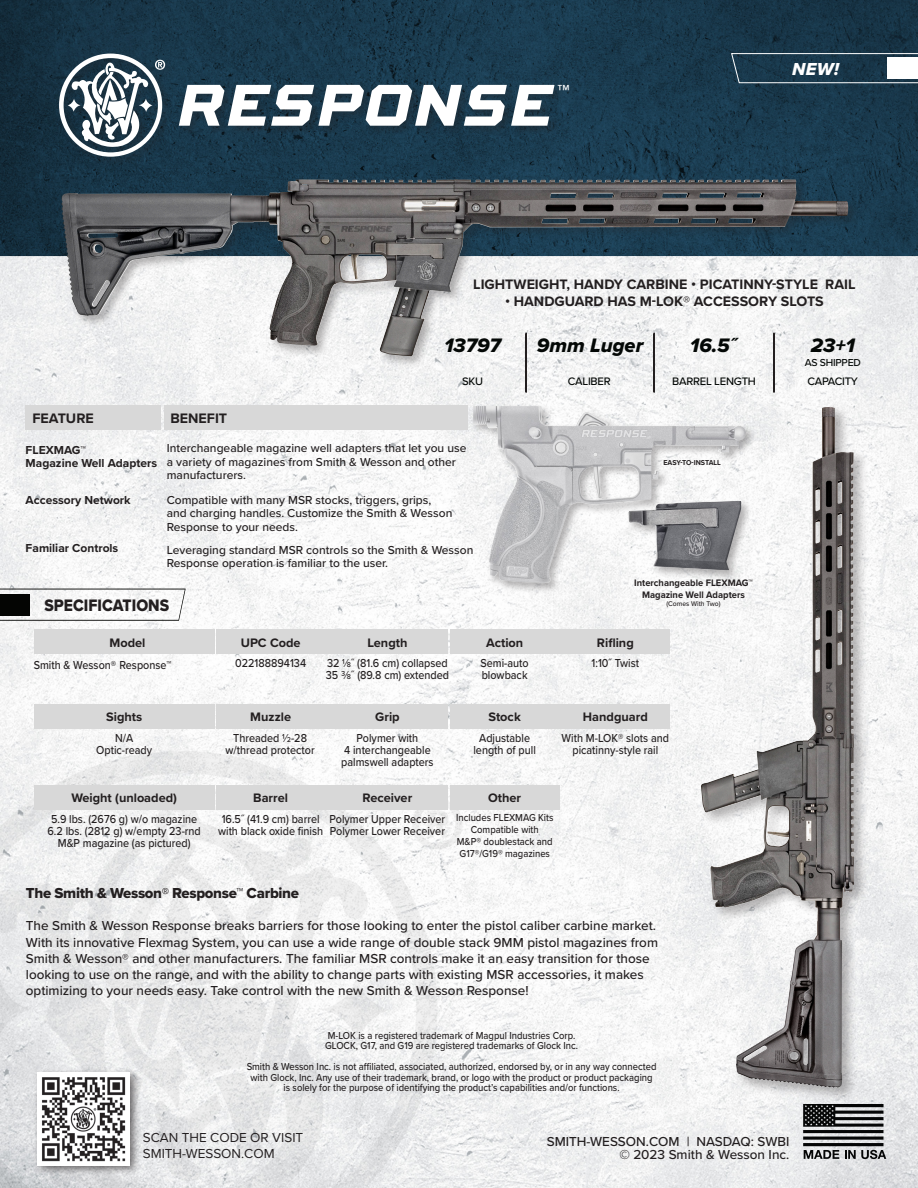
<style>
.page{position:relative;width:918px;height:1188px;background:#fff}
.page>*{position:absolute;margin:0;border:0;box-sizing:border-box;transform-origin:0 0}
.t1{font:italic 800 62.55px "Sweet Square Pro";color:#fff}
.t2{font:20.25px "Proxima Nova Extrabld It";color:#040806}
.t3{font:18px "Proxima Nova Extrabld It";color:#fff}
.t4{font:17.25px "Proxima Nova Extrabld";color:#231f20;scale:.9 1}
.t5{font:15px "Proxima Nova Extrabld";letter-spacing:-.02em;color:#231f20}
.t6{font:700 14.25px "Proxima Nova";color:#231f20}
.t7{font:500 13.5px/16.2px "Proxima Nova";color:#231f20;text-align:right}
.t8{font:13.5px "Proxima Nova";color:#231f20}
.t9{font:700 12.75px "Proxima Nova";color:#231f20}
.t10{font:500 12.6px "Helvetica Neue";color:#fff}
.t11{font:500 12px/12px "Proxima Nova";color:#231f20;text-align:center;scale:.9 1}
.t12{font:500 12px/13.5px "Proxima Nova";color:#231f20}
.t13{font:700 12px "Proxima Nova";color:#231f20}
.t14{font:500 11.25px "Proxima Nova";letter-spacing:-.02em;color:#040806}
.t15{font:500 10.5px/12px "Proxima Nova";color:#231f20;text-align:center;scale:.9 1}
.t16{font:500 10.5px "Proxima Nova";letter-spacing:-.02em;color:#040806}
.t17{font:700 9.75px "Proxima Nova";color:#231f20;scale:.96 1}
.t18{font:700 7.35px "Proxima Nova";letter-spacing:-.005em;color:#231f20;scale:.96 1}
.t19{font:500 7.05px "Proxima Nova";color:#231f20;scale:.96 1}
</style>
<div class="page">
<img style="left:0;top:0;width:918px;height:1188px">
<svg style="left:803px;top:1104px;width:83px;height:55px;background:#727374"></svg>
<div style="left:59px;top:176px;width:802px;height:193px;background:#231f20;opacity:.33"></div>
<img style="left:61px;top:179px;width:393px;height:137px">
<div style="left:57px;top:51px;width:523px;height:117px;background:#231f20;opacity:.33"></div>
<svg style="left:59px;top:54px;width:106px;height:103px"></svg>
<div style="left:698px;top:404px;width:171px;height:698px;background:#231f20;opacity:.33"></div>
<img style="left:700px;top:408px;width:122px;height:500px">
<div style="left:471px;top:404px;width:286px;height:190px;background:#231f20;opacity:.33"></div>
<img style="left:473px;top:406px;width:45px;height:100px">
<svg style="left:0;top:589px;width:186px;height:32px"></svg>
<div style="left:0;top:594px;width:30px;height:21px;background:#040503"></div>
<hr style="left:525px;top:333px;width:2px;height:59px;background:#231f20">
<hr style="left:653px;top:333px;width:2px;height:59px;background:#231f20">
<hr style="left:773px;top:333px;width:2px;height:59px;background:#231f20">
<div style="left:164px;top:405px;width:303px;height:25px;background:#d8d8d8"></div>
<div style="left:26px;top:405px;width:135px;height:25px;background:#d8d8d8"></div>
<div style="left:32px;top:1068px;width:109px;height:109px;background:#231f20;opacity:.65"></div>
<img style="left:37px;top:1073px;width:93px;height:92px">
<svg style="left:731px;top:53px;width:187px;height:31px;background:#2c4859"></svg>
<div style="left:888px;top:58px;width:30px;height:21px;background:#fff"></div>
<div style="left:34px;top:630px;width:181px;height:24px;background:#d8d8d8"></div>
<div style="left:216px;top:630px;width:109px;height:24px;background:#d8d8d8"></div>
<div style="left:327px;top:630px;width:121px;height:24px;background:#d8d8d8"></div>
<div style="left:450px;top:630px;width:109px;height:24px;background:#d8d8d8"></div>
<div style="left:561px;top:630px;width:109px;height:24px;background:#d8d8d8"></div>
<div style="left:450px;top:704px;width:109px;height:25px;background:#d8d8d8"></div>
<div style="left:450px;top:785px;width:109px;height:24px;background:#d8d8d8"></div>
<div style="left:34px;top:704px;width:181px;height:25px;background:#d8d8d8"></div>
<div style="left:561px;top:704px;width:109px;height:25px;background:#d8d8d8"></div>
<div style="left:216px;top:704px;width:109px;height:25px;background:#d8d8d8"></div>
<div style="left:327px;top:704px;width:121px;height:25px;background:#d8d8d8"></div>
<div style="left:34px;top:785px;width:181px;height:24px;background:#d8d8d8"></div>
<div style="left:327px;top:785px;width:121px;height:24px;background:#d8d8d8"></div>
<div style="left:216px;top:785px;width:109px;height:24px;background:#d8d8d8"></div>
<p class="t1" style="left:176px;top:56px;width:379px">RESPONSE</p>
<p class="t10" style="left:557px;top:79px;width:14px">™</p>
<p class="t3" style="left:792px;top:55px;width:48px">NEW!</p>
<p class="t6" style="left:473px;top:273px;width:384px">LIGHTWEIGHT, HANDY CARBINE • PICATINNY-STYLE RAIL</p>
<p class="t6" style="left:505px;top:290px;width:320px">• HANDGUARD HAS M-LOK® ACCESSORY SLOTS</p>
<p class="t2" style="left:445px;top:331px;width:58px">13797</p>
<p class="t2" style="left:537px;top:331px;width:108px">9mm Luger</p>
<p class="t2" style="left:690px;top:331px;width:48px">16.5˝</p>
<p class="t6" style="left:32px;top:408px;width:63px">FEATURE</p>
<p class="t6" style="left:170px;top:408px;width:58px">BENEFIT</p>
<p class="t14" style="left:462px;top:373px;width:23px">SKU</p>
<p class="t14" style="left:568px;top:373px;width:44px">CALIBER</p>
<p class="t14" style="left:672px;top:373px;width:85px">BARREL LENGTH</p>
<p class="t13" style="left:26px;top:441px;width:62px">FLEXMAG™</p>
<p class="t13" style="left:26px;top:454px;width:133px">Magazine Well Adapters</p>
<p class="t13" style="left:26px;top:491px;width:107px">Accessory Network</p>
<p class="t13" style="left:26px;top:539px;width:94px">Familiar Controls</p>
<p class="t12" style="left:167px;top:441px;width:301px">Interchangeable magazine well adapters that let you use a variety of magazines from Smith &amp; Wesson and other manufacturers.</p>
<p class="t12" style="left:167px;top:492px;width:266px">Compatible with many MSR stocks, triggers, grips,</p>
<p class="t12" style="left:167px;top:506px;width:287px">and charging handles. Customize the Smith &amp; Wesson<br>Response to your needs.</p>
<p class="t12" style="left:167px;top:543px;width:308px">Leveraging standard MSR controls so the Smith &amp; Wesson<br>Response operation is familiar to the user.</p>
<p class="t4" style="left:44px;top:592px;width:140px">SPECIFICATIONS</p>
<p class="t9" style="left:110px;top:633px;width:37px">Model</p>
<p class="t9" style="left:241px;top:633px;width:61px">UPC Code</p>
<p class="t11" style="left:235px;top:657px;width:80px">022188894134</p>
<p class="t11" style="left:34px;top:658px;width:155px">Smith &amp; Wesson® Response™</p>
<p class="t9" style="left:367px;top:633px;width:42px">Length</p>
<p class="t11" style="left:327px;top:657px;width:136px">32 1/8˝ (81.6 cm) collapsed</p>
<p class="t11" style="left:326px;top:669px;width:138px">35 3/8˝ (89.8 cm) extended</p>
<p class="t9" style="left:486px;top:633px;width:39px">Action</p>
<p class="t11" style="left:481px;top:657px;width:55px">Semi-auto</p>
<p class="t11" style="left:482px;top:669px;width:53px">blowback</p>
<p class="t18" style="left:663px;top:457px;width:61px">EASY-TO-INSTALL</p>
<p class="t17" style="left:634px;top:575px;width:125px">Interchangeable FLEXMAG™</p>
<p class="t17" style="left:642px;top:587px;width:109px">Magazine Well Adapters</p>
<p class="t19" style="left:666px;top:598px;width:58px">(Comes With Two)</p>
<p class="t9" style="left:597px;top:633px;width:38px">Rifling</p>
<p class="t11" style="left:592px;top:657px;width:54px">1:10˝ Twist</p>
<p class="t9" style="left:106px;top:708px;width:38px">Sights</p>
<p class="t11" style="left:115px;top:731px;width:22px">N/A</p>
<p class="t11" style="left:96px;top:743px;width:64px">Optic-ready</p>
<p class="t9" style="left:71px;top:788px;width:107px">Weight (unloaded)</p>
<p class="t11" style="left:51px;top:812px;width:164px">5.9 lbs. (2676 g) w/o magazine</p>
<p class="t11" style="left:47px;top:824px;width:172px">6.2 lbs. (2812 g) w/empty 23-rnd</p>
<p class="t11" style="left:58px;top:836px;width:149px">M&amp;P magazine (as pictured)</p>
<p class="t9" style="left:250px;top:708px;width:42px">Muzzle</p>
<p class="t9" style="left:375px;top:708px;width:26px">Grip</p>
<p class="t11" style="left:357px;top:731px;width:70px">Polymer with</p>
<p class="t11" style="left:341px;top:743px;width:104px;text-align:left">4 interchangeable palmswell adapters</p>
<p class="t11" style="left:233px;top:731px;width:83px">Threaded 1/2-28</p>
<p class="t11" style="left:226px;top:743px;width:100px">w/thread protector</p>
<p class="t9" style="left:363px;top:788px;width:51px">Receiver</p>
<p class="t11" style="left:330px;top:812px;width:130px">Polymer Upper Receiver</p>
<p class="t11" style="left:330px;top:824px;width:129px">Polymer Lower Receiver</p>
<p class="t9" style="left:253px;top:788px;width:36px">Barrel</p>
<p class="t11" style="left:218px;top:812px;width:118px">16.5˝ (41.9 cm) barrel with black oxide finish</p>
<p class="t9" style="left:489px;top:708px;width:34px">Stock</p>
<p class="t11" style="left:479px;top:731px;width:58px">Adjustable</p>
<p class="t11" style="left:473px;top:743px;width:71px">length of pull</p>
<p class="t9" style="left:583px;top:708px;width:66px">Handguard</p>
<p class="t11" style="left:562px;top:731px;width:121px">With M-LOK® slots and picatinny-style rail</p>
<p class="t9" style="left:488px;top:788px;width:35px">Other</p>
<p class="t15" style="left:456px;top:811px;width:110px">Includes FLEXMAG Kits<br>Compatible with</p>
<p class="t15" style="left:457px;top:835px;width:108px;text-align:left">M&amp;P® doublestack and<br>G17®/G19® magazines</p>
<p class="t5" style="left:26px;top:882px;width:275px">The Smith &amp; Wesson® Response™ Carbine</p>
<p class="t7" style="left:26px;top:917px;width:634px;text-align:left">The Smith &amp; Wesson Response breaks barriers for those looking to enter the pistol caliber carbine market.<br>With its innovative Flexmag System, you can use a wide range of double stack 9MM pistol magazines from Smith &amp; Wesson® and other manufacturers. The familiar MSR controls make it an easy transition for those looking to use on the range, and with the ability to change parts with existing MSR accessories, it makes optimizing to your needs easy. Take control with the new Smith &amp; Wesson Response!</p>
<p class="t15" style="left:328px;top:1029px;width:277px">M-LOK is a registered trademark of Magpul Industries Corp.</p>
<p class="t15" style="left:325px;top:1039px;width:283px">GLOCK, G17, and G19 are registered trademarks of Glock Inc.</p>
<p class="t15" style="left:247px;top:1060px;width:457px">Smith &amp; Wesson Inc. is not affiliated, associated, authorized, endorsed by, or in any way connected</p>
<p class="t15" style="left:251px;top:1071px;width:448px">with Glock, Inc. Any use of their trademark, brand, or logo with the product or product packaging</p>
<p class="t15" style="left:284px;top:1081px;width:375px">is solely for the purpose of identifying the product’s capabilities and/or functions.</p>
<p class="t8" style="left:143px;top:1127px;width:162px">SCAN THE CODE OR VISIT</p>
<p class="t8" style="left:143px;top:1144px;width:133px">SMITH-WESSON.COM</p>
<p class="t7" style="left:547px;top:1135px;width:244px;line-height:12.3px">SMITH-WESSON.COM | NASDAQ: SWBI © 2023 Smith &amp; Wesson Inc.</p>
<p class="t2" style="left:811px;top:331px;width:45px">23+1</p>
<p class="t16" style="left:805px;top:355px;width:58px">AS SHIPPED</p>
<p class="t14" style="left:808px;top:373px;width:52px">CAPACITY</p>
</div>
